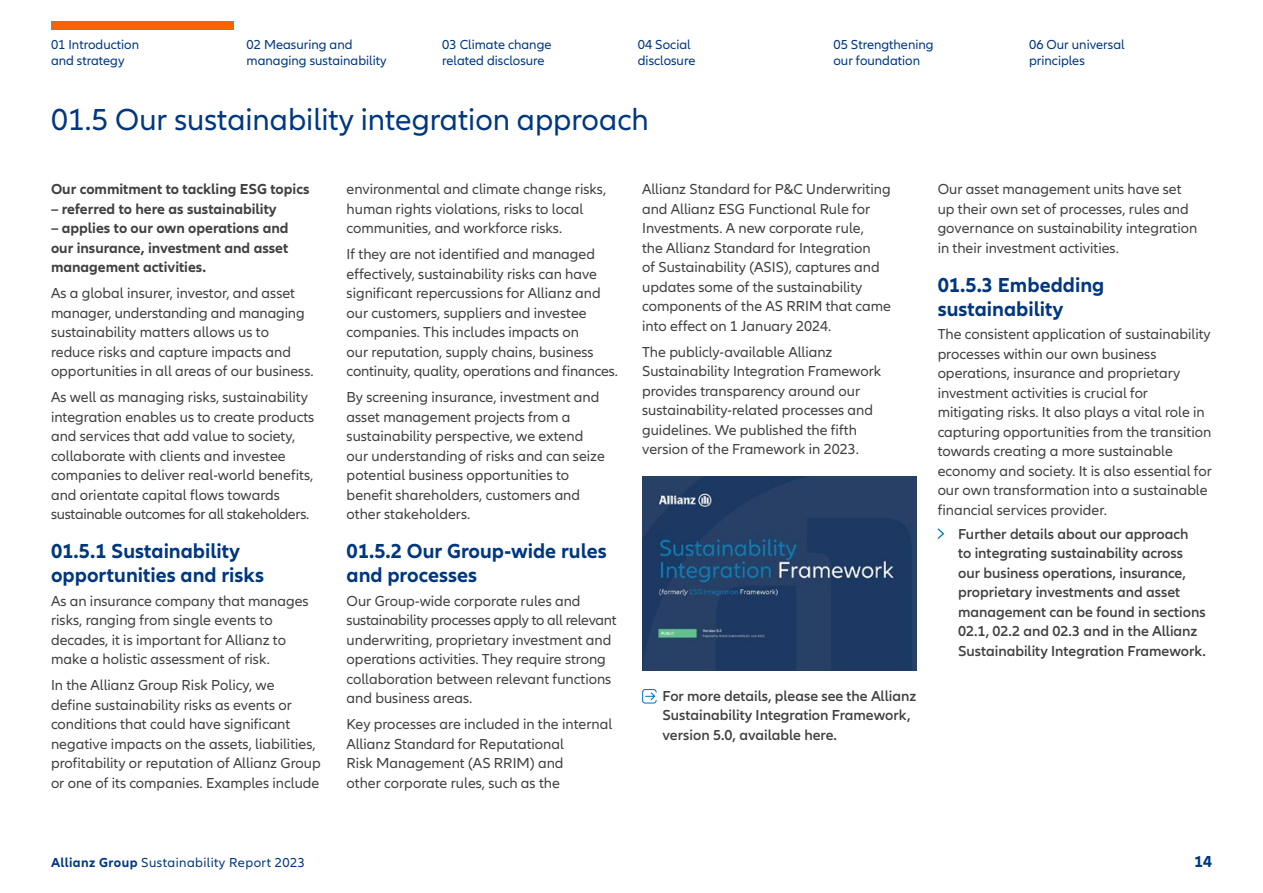
<style>
.page{position:relative;width:1263px;height:893px;background:#fff}
.page>*{position:absolute;margin:0;border:0;box-sizing:border-box;transform-origin:0 0}
.t1{font:31.5px "Allianz Neo";color:#003781}
.t2{font:700 21px/24px "Allianz Neo";color:#003781}
.t3{font:700 16.5px "Allianz Neo";color:#003781}
.t4{font:15px/19.5px "Allianz Neo";color:#414141}
.t5{font:600 15px/19.5px "Allianz Neo";color:#414141}
.t6{font:700 15px/19.5px "Allianz Neo";color:#414141;text-align:justify}
.t7{font:13.5px/16.5px "Allianz Neo";color:#003781}
.t8{font:13.5px "Allianz Neo";letter-spacing:.03em;color:#003781}
.s1{font-weight:700}
</style>
<div class="page">
<img style="left:642px;top:476px;width:274px;height:194px">
<div style="left:642px;top:689px;width:15px;height:15px;border:1px solid #007ab3;border-radius:3px"></div>
<svg style="left:645px;top:691px;width:11px;height:10px"></svg>
<svg style="left:937px;top:528px;width:7px;height:11px"></svg>
<div style="left:51px;top:21px;width:183px;height:9px;background:#f86200"></div>
<p class="t7" style="left:51px;top:36px;width:90px">01 Introduction and strategy</p>
<p class="t7" style="left:247px;top:36px;width:141px">02 Measuring and managing sustainability</p>
<p class="t7" style="left:442px;top:36px;width:111px">03 Climate change related disclosure</p>
<p class="t7" style="left:638px;top:36px;width:59px">04 Social disclosure</p>
<p class="t7" style="left:833px;top:36px;width:102px">05 Strengthening our foundation</p>
<p class="t7" style="left:1029px;top:36px;width:97px">06 Our universal principles</p>
<h1 class="t1" style="left:51px;top:102px;width:599px">01.5 Our sustainability integration approach</h1>
<p class="t6" style="left:51px;top:180px;width:260px">Our commitment to tackling ESG topics</p>
<p class="t6" style="left:51px;top:199px;width:227px">– referred to here as sustainability</p>
<p class="t6" style="left:51px;top:219px;width:239px">– applies to our own operations and our insurance, investment and asset management activities.</p>
<p class="t4" style="left:51px;top:284px;width:264px">As a global insurer, investor, and asset manager, understanding and managing sustainability matters allows us to reduce risks and capture impacts and opportunities in all areas of our business.</p>
<p class="t4" style="left:51px;top:388px;width:265px">As well as managing risks, sustainability integration enables us to create products and services that add value to society, collaborate with clients and investee companies to deliver real-world benefits, and orientate capital flows towards sustainable outcomes for all stakeholders.</p>
<h2 class="t2" style="left:51px;top:539px;width:215px">01.5.1 Sustainability opportunities and risks</h2>
<p class="t4" style="left:51px;top:591px;width:259px">As an insurance company that manages risks, ranging from single events to decades, it is important for Allianz to make a holistic assessment of risk.</p>
<p class="t4" style="left:51px;top:676px;width:271px">In the Allianz Group Risk Policy, we<br>define sustainability risks as events or conditions that could have significant negative impacts on the assets, liabilities, profitability or reputation of Allianz Group or one of its companies. Examples include</p>
<p class="t4" style="left:347px;top:180px;width:261px">environmental and climate change risks, human rights violations, risks to local communities, and workforce risks.</p>
<p class="t4" style="left:347px;top:245px;width:273px">If they are not identified and managed effectively, sustainability risks can have significant repercussions for Allianz and our customers, suppliers and investee companies. This includes impacts on<br>our reputation, supply chains, business continuity, quality, operations and finances.</p>
<p class="t4" style="left:347px;top:388px;width:260px">By screening insurance, investment and asset management projects from a sustainability perspective, we extend our understanding of risks and can seize potential business opportunities to benefit shareholders, customers and other stakeholders.</p>
<h2 class="t2" style="left:347px;top:539px;width:262px">01.5.2 Our Group-wide rules and processes</h2>
<p class="t4" style="left:347px;top:591px;width:272px">Our Group-wide corporate rules and sustainability processes apply to all relevant underwriting, proprietary investment and operations activities. They require strong collaboration between relevant functions and business areas.</p>
<p class="t4" style="left:347px;top:715px;width:267px">Key processes are included in the internal Allianz Standard for Reputational<br>Risk Management (AS RRIM) and<br>other corporate rules, such as the</p>
<p class="t4" style="left:642px;top:180px;width:250px">Allianz Standard for P&amp;C Underwriting and Allianz ESG Functional Rule for Investments. A new corporate rule,<br>the Allianz Standard for Integration<br>of Sustainability (ASIS), captures and updates some of the sustainability components of the AS RRIM that came into effect on 1 January 2024.</p>
<p class="t4" style="left:642px;top:342px;width:241px">The publicly-available Allianz Sustainability Integration Framework provides transparency around our sustainability-related processes and guidelines. We published the fifth version of the Framework in 2023.</p>
<p class="t5" style="left:662px;top:686px;width:255px">For more details, please see the Allianz<br>Sustainability Integration Framework, version 5.0, available here.</p>
<p class="t4" style="left:938px;top:180px;width:261px">Our asset management units have set up their own set of processes, rules and governance on sustainability integration in their investment activities.</p>
<h2 class="t2" style="left:938px;top:273px;width:168px">01.5.3 Embedding sustainability</h2>
<p class="t4" style="left:938px;top:325px;width:276px">The consistent application of sustainability processes within our own business operations, insurance and proprietary investment activities is crucial for mitigating risks. It also plays a vital role in capturing opportunities from the transition towards creating a more sustainable economy and society. It is also essential for our own transformation into a sustainable financial services provider.</p>
<p class="t5" style="left:958px;top:524px;width:249px">Further details about our approach<br>to integrating sustainability across our business operations, insurance, proprietary investments and asset management can be found in sections 02.1, 02.2 and 02.3 and in the Allianz Sustainability Integration Framework.</p>
<p class="t8" style="left:51px;top:855px;width:256px"><span class="s1">Allianz Group</span> Sustainability Report 2023</p>
<p class="t3" style="left:1194px;top:852px;width:19px">14</p>
</div>
